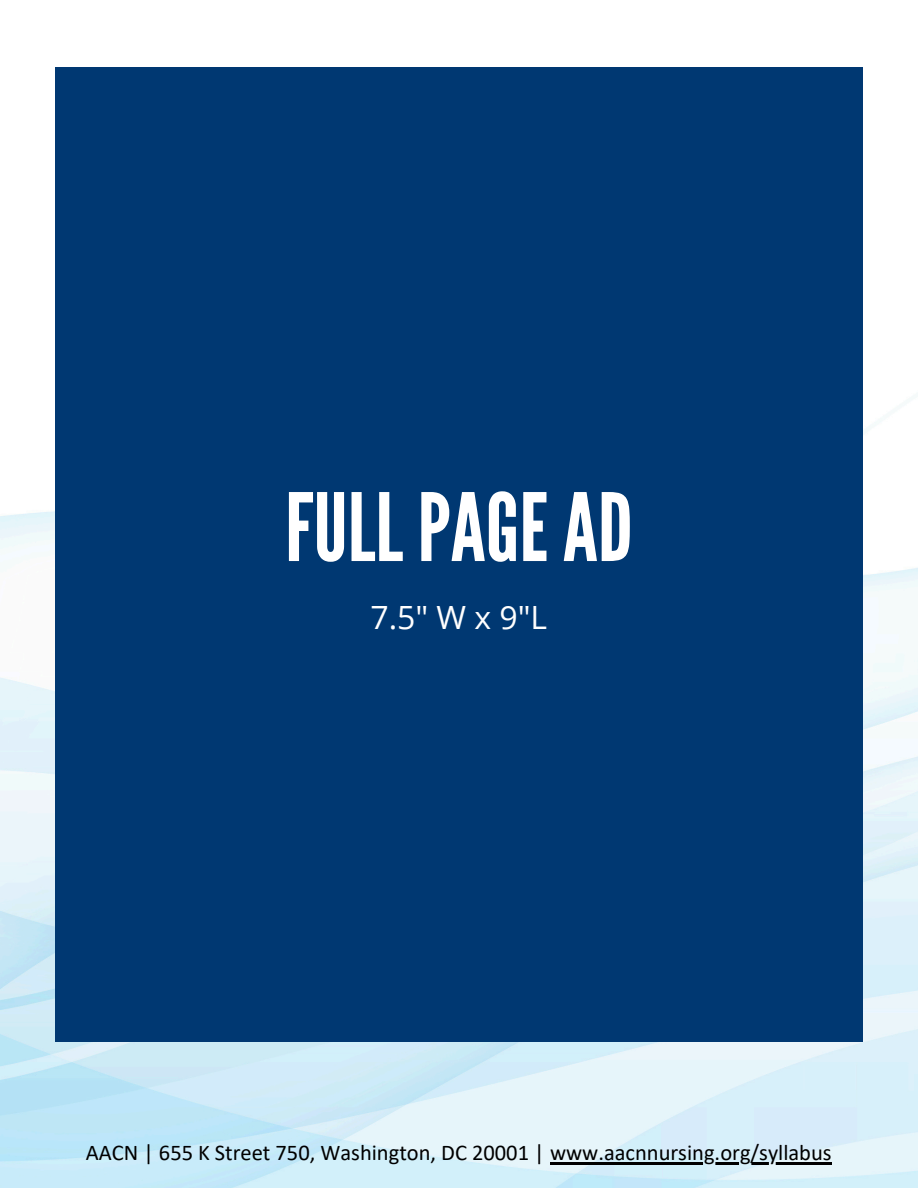
<style>
.page{position:relative;width:918px;height:1188px;background:#fff}
.page>*{position:absolute;margin:0;border:0;box-sizing:border-box;transform-origin:0 0}
.t1{font:93.9px "League Gothic";color:#fff}
.t2{font:31.95px "Open Sans";color:#fff}
.t3{font:22.5px "Calibri";color:#000}
</style>
<div class="page">
<img style="left:0;top:67px;width:918px;height:1121px">
<div style="left:55px;top:68px;width:808px;height:974px;background:#003872"></div>
<hr style="left:550px;top:1162px;width:282px;height:3px;background:#000">
<p class="t1" style="left:285px;top:473px;width:349px">FULLPAGEAD</p>
<h1 class="t2" style="left:370px;top:595px;width:178px">7.5" W x 9"L</h1>
<h2 class="t3" style="left:86px;top:1143px;width:747px">AACN | 655 K Street 750, Washington, DC 20001 | www.aacnnursing.org/syllabus</h2>
</div>
